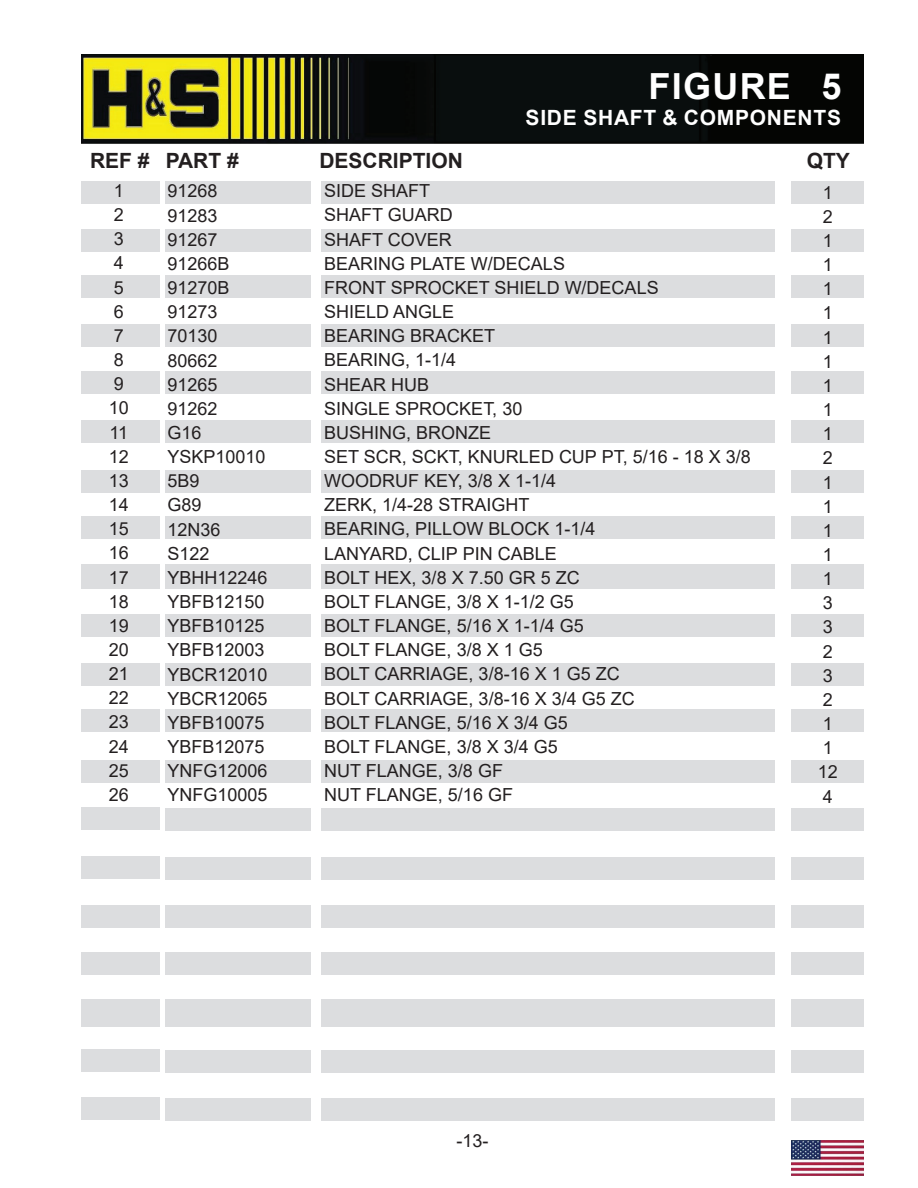
<style>
.page{position:relative;width:918px;height:1188px;background:#fff}
.page>*{position:absolute;margin:0;border:0;box-sizing:border-box;transform-origin:0 0}
.t1{font:700 36px "Arial";letter-spacing:.035em;color:#fff}
.t2{font:700 21px "Arial";color:#231f20}
.t3{font:700 21px "Arial";letter-spacing:.035em;color:#fff}
.t4{font:18px/24.2px "Arial";color:#231f20}
</style>
<div class="page">
<div style="left:81px;top:181px;width:78px;height:23px;background:#dcdddf"></div>
<div style="left:81px;top:230px;width:78px;height:22px;background:#dcdddf"></div>
<div style="left:81px;top:275px;width:78px;height:23px;background:#dcdddf"></div>
<div style="left:81px;top:324px;width:78px;height:22px;background:#dcdddf"></div>
<div style="left:81px;top:371px;width:78px;height:23px;background:#dcdddf"></div>
<div style="left:81px;top:420px;width:78px;height:23px;background:#dcdddf"></div>
<div style="left:81px;top:470px;width:78px;height:23px;background:#dcdddf"></div>
<div style="left:81px;top:516px;width:78px;height:22px;background:#dcdddf"></div>
<div style="left:81px;top:564px;width:78px;height:25px;background:#dcdddf"></div>
<div style="left:81px;top:614px;width:78px;height:23px;background:#dcdddf"></div>
<div style="left:81px;top:663px;width:78px;height:23px;background:#dcdddf"></div>
<div style="left:81px;top:710px;width:78px;height:22px;background:#dcdddf"></div>
<div style="left:81px;top:760px;width:78px;height:23px;background:#dcdddf"></div>
<div style="left:81px;top:1097px;width:78px;height:23px;background:#dcdddf"></div>
<div style="left:81px;top:808px;width:78px;height:22px;background:#dcdddf"></div>
<div style="left:81px;top:856px;width:78px;height:23px;background:#dcdddf"></div>
<div style="left:81px;top:905px;width:78px;height:23px;background:#dcdddf"></div>
<div style="left:81px;top:952px;width:78px;height:23px;background:#dcdddf"></div>
<div style="left:81px;top:999px;width:78px;height:27px;background:#dcdddf"></div>
<div style="left:81px;top:1049px;width:78px;height:23px;background:#dcdddf"></div>
<div style="left:165px;top:181px;width:145px;height:23px;background:#dcdddf"></div>
<div style="left:165px;top:229px;width:145px;height:23px;background:#dcdddf"></div>
<div style="left:165px;top:275px;width:145px;height:23px;background:#dcdddf"></div>
<div style="left:165px;top:324px;width:145px;height:22px;background:#dcdddf"></div>
<div style="left:165px;top:371px;width:145px;height:23px;background:#dcdddf"></div>
<div style="left:165px;top:420px;width:145px;height:23px;background:#dcdddf"></div>
<div style="left:165px;top:470px;width:145px;height:22px;background:#dcdddf"></div>
<div style="left:165px;top:516px;width:145px;height:22px;background:#dcdddf"></div>
<div style="left:165px;top:564px;width:145px;height:25px;background:#dcdddf"></div>
<div style="left:165px;top:614px;width:145px;height:23px;background:#dcdddf"></div>
<div style="left:165px;top:663px;width:145px;height:23px;background:#dcdddf"></div>
<div style="left:165px;top:710px;width:145px;height:22px;background:#dcdddf"></div>
<div style="left:165px;top:760px;width:145px;height:23px;background:#dcdddf"></div>
<div style="left:165px;top:1098px;width:145px;height:22px;background:#dcdddf"></div>
<div style="left:165px;top:808px;width:145px;height:23px;background:#dcdddf"></div>
<div style="left:165px;top:857px;width:145px;height:22px;background:#dcdddf"></div>
<div style="left:165px;top:905px;width:145px;height:23px;background:#dcdddf"></div>
<div style="left:165px;top:952px;width:145px;height:23px;background:#dcdddf"></div>
<div style="left:165px;top:1000px;width:145px;height:27px;background:#dcdddf"></div>
<div style="left:165px;top:1050px;width:145px;height:22px;background:#dcdddf"></div>
<div style="left:321px;top:181px;width:454px;height:23px;background:#dcdddf"></div>
<div style="left:321px;top:229px;width:454px;height:23px;background:#dcdddf"></div>
<div style="left:321px;top:275px;width:454px;height:23px;background:#dcdddf"></div>
<div style="left:321px;top:324px;width:454px;height:22px;background:#dcdddf"></div>
<div style="left:321px;top:371px;width:454px;height:23px;background:#dcdddf"></div>
<div style="left:321px;top:420px;width:454px;height:23px;background:#dcdddf"></div>
<div style="left:321px;top:470px;width:454px;height:22px;background:#dcdddf"></div>
<div style="left:321px;top:516px;width:454px;height:22px;background:#dcdddf"></div>
<div style="left:321px;top:564px;width:454px;height:25px;background:#dcdddf"></div>
<div style="left:321px;top:614px;width:454px;height:23px;background:#dcdddf"></div>
<div style="left:321px;top:663px;width:454px;height:23px;background:#dcdddf"></div>
<div style="left:321px;top:710px;width:454px;height:22px;background:#dcdddf"></div>
<div style="left:321px;top:760px;width:454px;height:23px;background:#dcdddf"></div>
<div style="left:321px;top:1098px;width:454px;height:22px;background:#dcdddf"></div>
<div style="left:321px;top:808px;width:454px;height:23px;background:#dcdddf"></div>
<div style="left:321px;top:857px;width:454px;height:22px;background:#dcdddf"></div>
<div style="left:321px;top:905px;width:454px;height:23px;background:#dcdddf"></div>
<div style="left:321px;top:952px;width:454px;height:23px;background:#dcdddf"></div>
<div style="left:321px;top:1000px;width:454px;height:27px;background:#dcdddf"></div>
<div style="left:321px;top:1050px;width:454px;height:22px;background:#dcdddf"></div>
<div style="left:791px;top:181px;width:73px;height:23px;background:#dcdddf"></div>
<div style="left:791px;top:229px;width:73px;height:23px;background:#dcdddf"></div>
<div style="left:791px;top:275px;width:73px;height:23px;background:#dcdddf"></div>
<div style="left:791px;top:324px;width:73px;height:22px;background:#dcdddf"></div>
<div style="left:791px;top:371px;width:73px;height:23px;background:#dcdddf"></div>
<div style="left:791px;top:420px;width:73px;height:23px;background:#dcdddf"></div>
<div style="left:791px;top:470px;width:73px;height:22px;background:#dcdddf"></div>
<div style="left:791px;top:516px;width:73px;height:22px;background:#dcdddf"></div>
<div style="left:791px;top:564px;width:73px;height:25px;background:#dcdddf"></div>
<div style="left:791px;top:614px;width:73px;height:23px;background:#dcdddf"></div>
<div style="left:791px;top:663px;width:73px;height:23px;background:#dcdddf"></div>
<div style="left:791px;top:710px;width:73px;height:22px;background:#dcdddf"></div>
<div style="left:791px;top:760px;width:73px;height:23px;background:#dcdddf"></div>
<div style="left:791px;top:1098px;width:73px;height:22px;background:#dcdddf"></div>
<div style="left:791px;top:808px;width:73px;height:23px;background:#dcdddf"></div>
<div style="left:791px;top:857px;width:73px;height:22px;background:#dcdddf"></div>
<div style="left:791px;top:905px;width:73px;height:23px;background:#dcdddf"></div>
<div style="left:791px;top:952px;width:73px;height:23px;background:#dcdddf"></div>
<div style="left:791px;top:1000px;width:73px;height:27px;background:#dcdddf"></div>
<div style="left:791px;top:1050px;width:73px;height:22px;background:#dcdddf"></div>
<img style="left:792px;top:1140px;width:72px;height:36px">
<img style="left:81px;top:54px;width:783px;height:90px">
<h1 class="t1" style="left:649px;top:61px;width:144px">FIGURE</h1>
<p class="t3" style="left:526px;top:103px;width:317px">SIDE SHAFT &amp; COMPONENTS</p>
<h1 class="t1" style="left:821px;top:61px;width:22px">5</h1>
<p class="t2" style="left:90px;top:146px;width:150px">REF # PART #</p>
<p class="t2" style="left:319px;top:146px;width:145px">DESCRIPTION</p>
<p class="t2" style="left:807px;top:146px;width:45px">QTY</p>
<p class="t4" style="left:109px;top:178px;width:22px">1<br>2<br>3<br>4<br>5<br>6<br>7<br>8<br>9<br>10<br>11<br>12<br>13<br>14<br>15<br>16<br>17<br>18<br>19<br>20<br>21<br>22<br>23<br>24<br>25<br>26</p>
<p class="t4" style="left:818px;top:180px;width:22px">1<br>2<br>1<br>1<br>1<br>1<br>1<br>1<br>1<br>1<br>1<br>2<br>1<br>1<br>1<br>1<br>1<br>3<br>3<br>2<br>3<br>2<br>1<br>1<br>12<br>4</p>
<p class="t4" style="left:324px;top:179px;width:428px">SIDE SHAFT<br>SHAFT GUARD<br>SHAFT COVER<br>BEARING PLATE W/DECALS<br>FRONT SPROCKET SHIELD W/DECALS<br>SHIELD ANGLE<br>BEARING BRACKET<br>BEARING, 1-1/4<br>SHEAR HUB<br>SINGLE SPROCKET, 30<br>BUSHING, BRONZE<br>SET SCR, SCKT, KNURLED CUP PT, 5/16 - 18 X 3/8<br>WOODRUF KEY, 3/8 X 1-1/4<br>ZERK, 1/4-28 STRAIGHT<br>BEARING, PILLOW BLOCK 1-1/4<br>LANYARD, CLIP PIN CABLE<br>BOLT HEX, 3/8 X 7.50 GR 5 ZC<br>BOLT FLANGE, 3/8 X 1-1/2 G5<br>BOLT FLANGE, 5/16 X 1-1/4 G5<br>BOLT FLANGE, 3/8 X 1 G5<br>BOLT CARRIAGE, 3/8-16 X 1 G5 ZC<br>BOLT CARRIAGE, 3/8-16 X 3/4 G5 ZC<br>BOLT FLANGE, 5/16 X 3/4 G5<br>BOLT FLANGE, 3/8 X 3/4 G5<br>NUT FLANGE, 3/8 GF<br>NUT FLANGE, 5/16 GF</p>
<p class="t4" style="left:167px;top:179px;width:102px">91268<br>91283<br>91267<br>91266B<br>91270B<br>91273<br>70130<br>80662<br>91265<br>91262<br>G16<br>YSKP10010<br>5B9<br>G89<br>12N36<br>S122<br>YBHH12246<br>YBFB12150<br>YBFB10125<br>YBFB12003<br>YBCR12010<br>YBCR12065<br>YBFB10075<br>YBFB12075<br>YNFG12006<br>YNFG10005</p>
<p class="t4" style="left:456px;top:1129px;width:34px">-13-</p>
</div>
